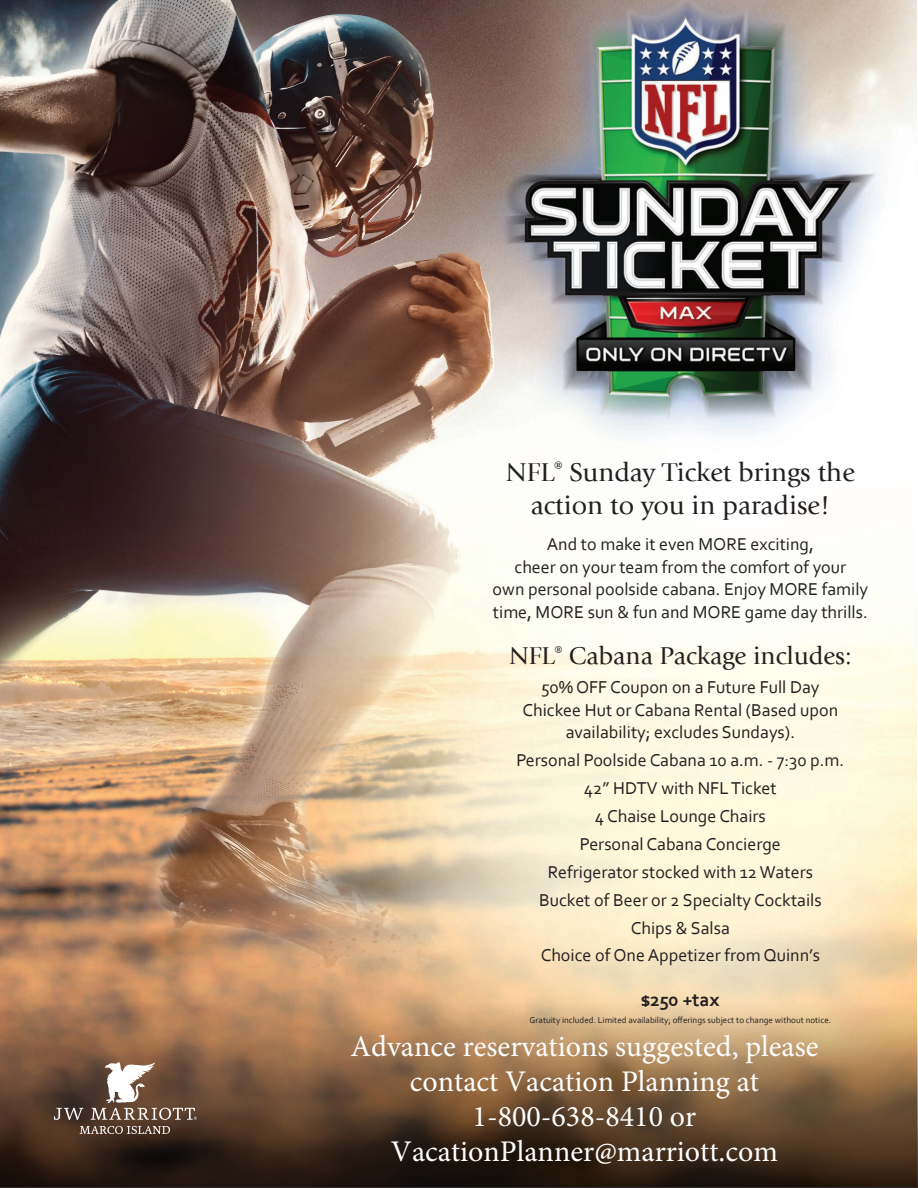
<style>
.page{position:relative;width:918px;height:1188px;background:#fff}
.page>*{position:absolute;margin:0;border:0;box-sizing:border-box;transform-origin:0 0}
.t1{font:30px/35.1px "Minion Pro";color:#fff;text-align:center}
.t2{font:27px/33.6px "Giovanni LT";color:#231f20;text-align:center}
.t3{font:25.5px "Giovanni LT";color:#231f20}
.t4{font:700 19.5px "Corbel";letter-spacing:-.015em;color:#231f20}
.t5{font:18px/22.5px "Corbel";color:#231f20;text-align:center}
.t6{font:9px "Corbel";color:#231f20}
</style>
<div class="page">
<img style="left:0;top:0;width:917px;height:996px">
<svg style="left:0;top:996px;width:918px;height:192px;background:#7a5b40"></svg>
<svg style="left:54px;top:1108px;width:29px;height:12px"></svg>
<svg style="left:91px;top:1062px;width:106px;height:58px"></svg>
<svg style="left:79px;top:1126px;width:91px;height:8px"></svg>
<p class="t2" style="left:506px;top:455px;width:350px">NFL<sup>®</sup> Sunday Ticket brings the action to you in paradise!</p>
<p class="t5" style="left:493px;top:533px;width:377px">And to make it even MORE exciting,<br>cheer on your team from the comfort of your<br>own personal poolside cabana. Enjoy MORE family time, MORE sun &amp; fun and MORE game day thrills.</p>
<p class="t3" style="left:509px;top:641px;width:344px">NFL<sup>®</sup> Cabana Package includes:</p>
<p class="t5" style="left:523px;top:676px;width:317px">50% OFF Coupon on a Future Full Day<br>Chickee Hut or Cabana Rental (Based upon availability; excludes Sundays).</p>
<p class="t5" style="left:516px;top:749px;width:329px">Personal Poolside Cabana 10 a.m. - 7:30 p.m.</p>
<p class="t5" style="left:584px;top:776px;width:194px">42” HDTV with NFL Ticket</p>
<p class="t5" style="left:595px;top:804px;width:172px">4 Chaise Lounge Chairs</p>
<p class="t5" style="left:580px;top:832px;width:203px">Personal Cabana Concierge</p>
<p class="t5" style="left:548px;top:860px;width:267px">Refrigerator stocked with 12 Waters</p>
<p class="t5" style="left:539px;top:888px;width:284px">Bucket of Beer or 2 Specialty Cocktails</p>
<p class="t5" style="left:631px;top:916px;width:101px">Chips &amp; Salsa</p>
<p class="t5" style="left:541px;top:944px;width:281px">Choice of One Appetizer from Quinn’s</p>
<p class="t4" style="left:641px;top:987px;width:81px">$250 +tax</p>
<p class="t6" style="left:530px;top:1014px;width:303px">Gratuity included. Limited availability; offerings subject to change without notice.</p>
<p class="t1" style="left:350px;top:1029px;width:470px">Advance reservations suggested, please contact Vacation Planning at<br>1-800-638-8410 or<br>VacationPlanner@marriott.com</p>
</div>
